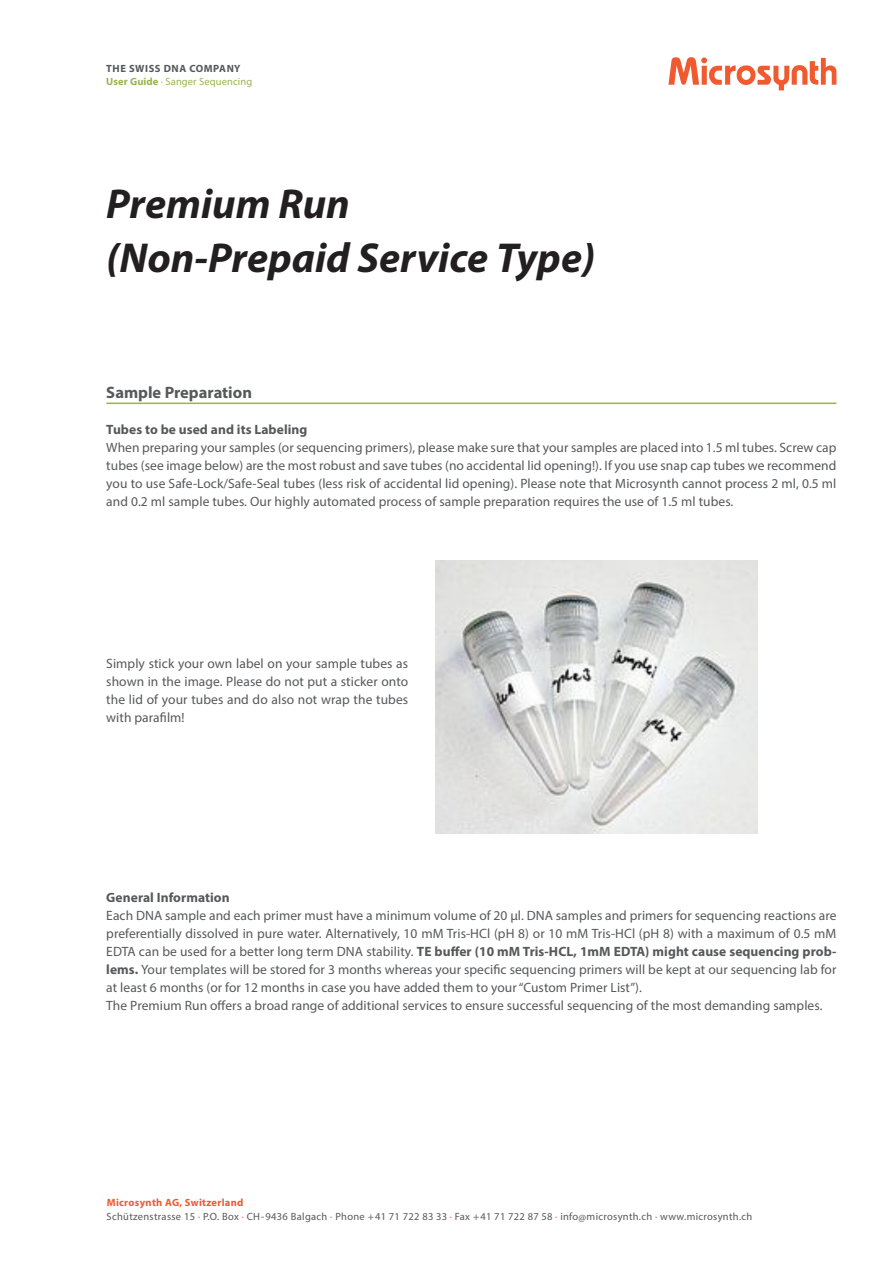
<style>
.page{position:relative;width:893px;height:1263px;background:#fff}
.page>*{position:absolute;margin:0;border:0;box-sizing:border-box;transform-origin:0 0}
._00_HauptTitel{font:italic 700 42px "Myriad Pro";color:#231f20}
._01_Titel_mitAbsatzl{font:700 16.5px "Myriad Pro";color:#57585a}
._00_Lauftext{font:13.5px/18px "Myriad Pro";letter-spacing:.005em;color:#57585a;text-align:justify}
._00_Lauftext-2{font:700 13.5px "Myriad Pro";letter-spacing:.005em;color:#57585a}
.t1{font:10.5px/14.9px "Myriad Pro";letter-spacing:.03em;color:#57585a}
.t2{font:700 10.5px/12.6px "Myriad Pro";letter-spacing:.05em;color:#57585a}
.s1{color:#9ab34e}
.s2{font-weight:400;color:#9ab34e}
.s3{font-weight:700}
.s4{font-weight:700;color:#f1592f}
.s5{color:#f1592f}
</style>
<div class="page">
<svg style="left:668px;top:57px;width:168px;height:33px"></svg>
<hr style="left:106px;top:403px;width:730px;height:1px;background:#9ab34e">
<img style="left:436px;top:560px;width:321px;height:273px">
<p class="t2" style="left:106px;top:62px;width:147px">THE SWISS DNA COMPANY<br><span class="s1">User Guide</span> <span class="s2">· Sanger Sequencing</span></p>
<p class="_00_HauptTitel" style="left:106px;top:177px;width:245px">Premium Run</p>
<p class="_00_HauptTitel" style="left:106px;top:231px;width:490px">(Non-Prepaid Service Type)</p>
<p class="_01_Titel_mitAbsatzl" style="left:106px;top:382px;width:147px">Sample Preparation</p>
<p class="_00_Lauftext-2" style="left:106px;top:421px;width:203px">Tubes to be used and its Labeling</p>
<p class="_00_Lauftext" style="left:106px;top:439px;width:732px">When preparing your samples (or sequencing primers), please make sure that your samples are placed into 1.5 ml tubes. Screw cap tubes (see image below) are the most robust and save tubes (no accidental lid opening!). If you use snap cap tubes we recommend you to use Safe-Lock/Safe-Seal tubes (less risk of accidental lid opening). Please note that Microsynth cannot process 2 ml, 0.5 ml and 0.2 ml sample tubes. Our highly automated process of sample preparation requires the use of 1.5 ml tubes.</p>
<p class="_00_Lauftext" style="left:106px;top:655px;width:303px">Simply stick your own label on your sample tubes as shown in the image. Please do not put a sticker onto the lid of your tubes and do also not wrap the tubes with parafilm!</p>
<p class="_00_Lauftext-2" style="left:106px;top:889px;width:125px">General Information</p>
<p class="_00_Lauftext" style="left:106px;top:907px;width:732px">Each DNA sample and each primer must have a minimum volume of 20 μl. DNA samples and primers for sequencing reactions are preferentially dissolved in pure water. Alternatively, 10 mM Tris-HCl (pH 8) or 10 mM Tris-HCl (pH 8) with a maximum of 0.5 mM EDTA can be used for a better long term DNA stability. <span class="s3">TE buffer (10 mM Tris-HCL, 1mM EDTA) might cause sequencing prob&shy;lems.</span> Your templates will be stored for 3 months whereas your specific sequencing primers will be kept at our sequencing lab for at least 6 months (or for 12 months in case you have added them to your “Custom Primer List”).</p>
<p class="_00_Lauftext" style="left:106px;top:997px;width:718px">The Premium Run offers a broad range of additional services to ensure successful sequencing of the most demanding samples.</p>
<p class="t1" style="left:107px;top:1194px;width:647px"><span class="s4">Microsynth AG, Switzerland<br></span>Schützenstrasse 15 <span class="s5">·</span> P.O. Box <span class="s5">·</span> CH-9436 Balgach <span class="s5">·</span> Phone +41 71 722 83 33 <span class="s5">·</span> Fax +41 71 722 87 58 <span class="s5">·</span> info@microsynth.ch <span class="s5">·</span> www.microsynth.ch</p>
</div>
